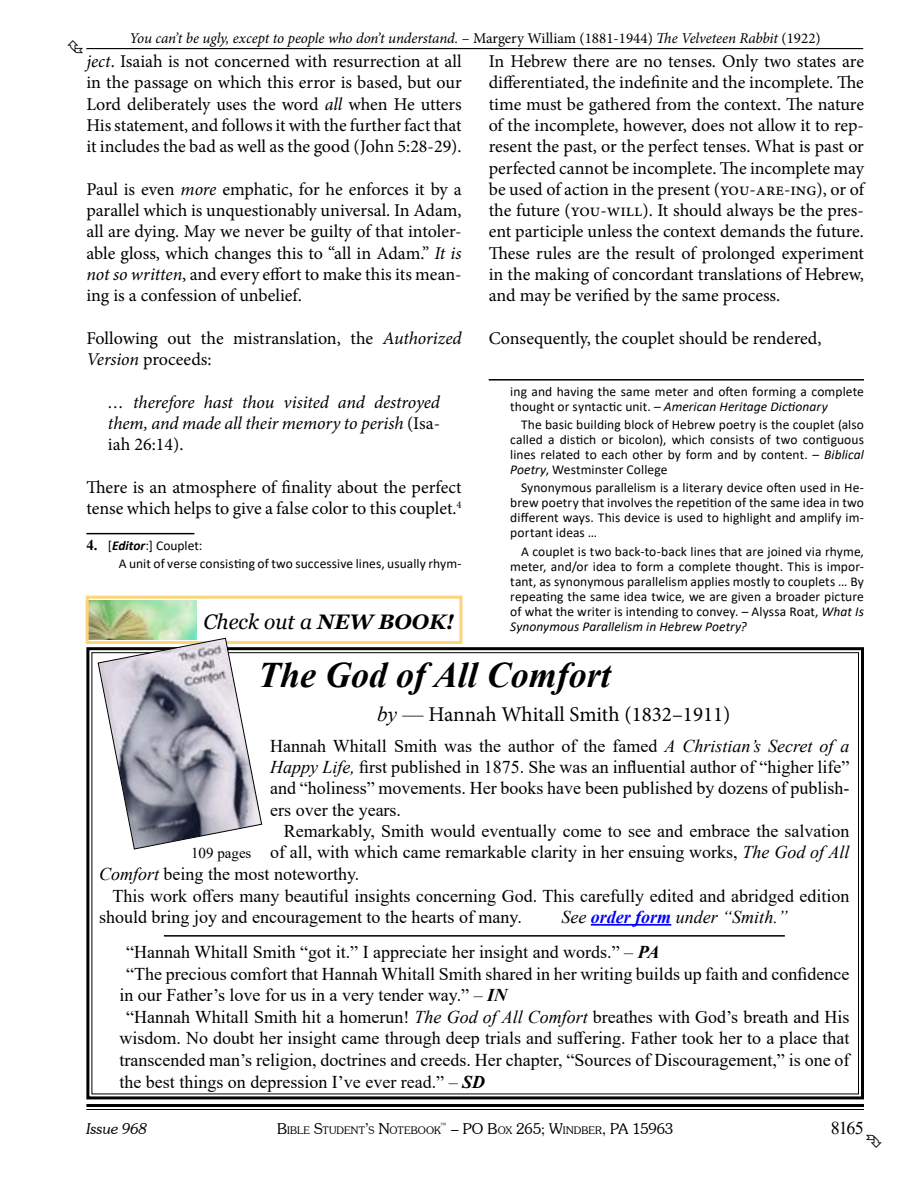
<style>
.page{position:relative;width:918px;height:1188px;background:#fff}
.page>*{position:absolute;margin:0;border:0;box-sizing:border-box;transform-origin:0 0}
.t1{font:italic 700 36px "Times New Roman";color:#000}
.t2{font:21px "Minion Pro";color:#000}
.t3{font:italic 21px "Georgia";color:#000}
.t4{font:18px/21.3px "Minion Pro";letter-spacing:-.005em;color:#000;text-align:justify}
.t5{font:18px/21.3px "Times New Roman";color:#000;text-align:justify}
.t6{font:italic 18px/21.3px "Minion Pro";letter-spacing:-.005em;color:#000;text-align:justify}
.t7{font:italic 18px "Times New Roman";color:#000}
.t8{font:italic 15px "Minion Pro";letter-spacing:-.005em;color:#000}
.t9{font:300 15px "Souvenir IT Cby BT";color:#000}
.t10{font:italic 300 15px "Souvenir IT Cby BT";letter-spacing:.005em;color:#000}
.t11{font:15px "Times New Roman";color:#000}
.t12{font:13.5px/15px "Calibri";letter-spacing:.005em;color:#000;text-align:justify}
.t13{font:300 10.5px "Souvenir IT Cby BT";letter-spacing:.015em;color:#000}
.t14{font:300 8.7px "Souvenir IT Cby BT";color:#000}
.s1{font-style:normal}
.s2{font-style:italic}
.s3{font-family:"Times New Roman";font-weight:700;font-size:15px}
.s4{font-weight:700;font-style:italic}
.s5{font-weight:700}
.s6{font-family:"Times New Roman";font-style:italic}
.s7{font-family:"Times New Roman"}
.s8{font-weight:700;color:#00f}
.s9{font-size:15px}
.s10{font-size:10.5px}
</style>
<div class="page">
<hr style="left:86px;top:1104px;width:778px;height:3px;background:#000">
<hr style="left:86px;top:1109px;width:778px;height:1px;background:#000">
<hr style="left:86px;top:48px;width:777px;height:1px;background:#000">
<img style="left:90px;top:600px;width:107px;height:39px">
<div style="left:86px;top:596px;width:376px;height:48px;border:3px solid #ffd478"></div>
<hr style="left:86px;top:533px;width:108px;height:1px;background:#000">
<svg style="left:86px;top:647px;width:778px;height:453px"></svg>
<hr style="left:591px;top:924px;width:80px;height:2px;background:#00f">
<svg style="left:98px;top:638px;width:164px;height:211px"></svg>
<hr style="left:164px;top:935px;width:621px;height:2px;background:#000">
<hr style="left:489px;top:379px;width:375px;height:2px;background:#000">
<p class="t8" style="left:130px;top:28px;width:693px">You can’t be ugly, except to people who don’t understand. <span class="s1">– Margery William (1881-1944)</span> The Velveteen Rabbit <span class="s1">(1922)</span></p>
<p class="t4" style="left:86px;top:51px;width:377px"><span class="s2">ject</span>. Isaiah is not concerned with resurrection at all in the passage on which this error is based, but our Lord deliberately uses the word <span class="s2">all</span> when He utters His statement, and follows it with the further fact that it includes the bad as well as the good (John 5:28-29).</p>
<p class="t4" style="left:86px;top:179px;width:377px">Paul is even <span class="s2">more</span> emphatic, for he enforces it by a parallel which is unquestionably universal. In Adam, all are dying. May we never be guilty of that intoler&shy;able gloss, which changes this to “all in Adam.” <span class="s2">It is not so written</span>, and every effort to make this its mean&shy;ing is a confession of unbelief.</p>
<p class="t4" style="left:86px;top:328px;width:377px">Following out the mistranslation, the <span class="s2">Authorized<br>Version</span> proceeds:</p>
<p class="t6" style="left:108px;top:391px;width:334px">… therefore hast thou visited and destroyed them, and made all their memory to perish <span class="s1">(Isa&shy;iah 26:14).</span></p>
<p class="t4" style="left:86px;top:477px;width:377px">There is an atmosphere of finality about the perfect tense which helps to give a false color to this couplet.<sup>4</sup></p>
<p class="t12" style="left:119px;top:536px;width:344px;line-height:18.3px;text-indent:-32px"><span class="s3">4.</span> [<span class="s4">Editor</span>:] Couplet:<br>A unit of verse consisting of two successive lines, usually rhym-</p>
<p class="t3" style="left:203px;top:608px;width:252px">Check out a <span class="s5">NEW BOOK!</span></p>
<p class="t4" style="left:489px;top:51px;width:377px">In Hebrew there are no tenses. Only two states are differentiated, the indefinite and the incomplete. The time must be gathered from the context. The nature of the incomplete, however, does not allow it to rep&shy;resent the past, or the perfect tenses. What is past or perfected cannot be incomplete. The incomplete may be used of action in the present (you-are-ing), or of the future (you-will). It should always be the pres&shy;ent participle unless the context demands the future.<br>These rules are the result of prolonged experiment in the making of concordant translations of Hebrew, and may be verified by the same process.</p>
<p class="t4" style="left:489px;top:328px;width:334px">Consequently, the couplet should be rendered,</p>
<p class="t12" style="left:510px;top:384px;width:355px">ing and having the same meter and often forming a complete thought or syntactic unit. – <span class="s2">American Heritage Dictionary</span></p>
<p class="t12" style="left:510px;top:417px;width:355px;text-indent:11px">The basic building block of Hebrew poetry is the couplet (also called a distich or bicolon), which consists of two contiguous lines related to each other by form and by content. – <span class="s2">Biblical Poetry</span>, Westminster College</p>
<p class="t12" style="left:510px;top:480px;width:355px;text-indent:11px">Synonymous parallelism is a literary device often used in He&shy;brew poetry that involves the repetition of the same idea in two different ways. This device is used to highlight and amplify im&shy;portant ideas …</p>
<p class="t12" style="left:510px;top:543px;width:355px;text-indent:11px">A couplet is two back-to-back lines that are joined via rhyme, meter, and/or idea to form a complete thought. This is impor&shy;tant, as synonymous parallelism applies mostly to couplets … By repeating the same idea twice, we are given a broader picture of what the writer is intending to convey. – Alyssa Roat, <span class="s2">What Is Synonymous Parallelism in Hebrew Poetry?</span></p>
<p class="t11" style="left:191px;top:842px;width:62px">109 pages</p>
<h1 class="t1" style="left:258px;top:650px;width:354px">The God of All Comfort</h1>
<p class="t2" style="left:377px;top:701px;width:355px"><span class="s6">by</span> <span class="s7">—</span> Hannah Whitall Smith (1832–1911)</p>
<p class="t5" style="left:270px;top:734px;width:581px">Hannah Whitall Smith was the author of the famed <span class="s2">A Christian’s Secret of a Happy Life,</span> first published in 1875. She was an influential author of “higher life” and “holiness” movements. Her books have been published by dozens of publish&shy;ers over the years.</p>
<p class="t5" style="left:270px;top:820px;width:581px;text-align:right">Remarkably, Smith would eventually come to see and embrace the salvation of all, with which came remarkable clarity in her ensuing works, <span class="s2">The God of All</span></p>
<p class="t5" style="left:99px;top:863px;width:262px"><span class="s2">Comfort</span> being the most noteworthy.</p>
<p class="t5" style="left:113px;top:884px;width:738px">This work offers many beautiful insights concerning God. This carefully edited and abridged edition</p>
<p class="t5" style="left:99px;top:906px;width:424px">should bring joy and encouragement to the hearts of many.</p>
<p class="t5" style="left:126px;top:941px;width:535px">“Hannah Whitall Smith “got it.” I appreciate her insight and words.” – <span class="s4">PA</span></p>
<p class="t5" style="left:126px;top:962px;width:725px">“The precious comfort that Hannah Whitall Smith shared in her writing builds up faith and confidence</p>
<p class="t5" style="left:119px;top:984px;width:389px">in our Father’s love for us in a very tender way.” – <span class="s4">IN</span></p>
<p class="t5" style="left:126px;top:1005px;width:725px">“Hannah Whitall Smith hit a homerun! <span class="s2">The God of All Comfort</span> breathes with God’s breath and His</p>
<p class="t5" style="left:119px;top:1027px;width:732px">wisdom. No doubt her insight came through deep trials and suffering. Father took her to a place that</p>
<p class="t5" style="left:119px;top:1049px;width:732px">transcended man’s religion, doctrines and creeds. Her chapter, “Sources of Discouragement,” is one of</p>
<p class="t5" style="left:119px;top:1070px;width:367px">the best things on depression I’ve ever read.” – <span class="s4">SD</span></p>
<p class="t7" style="left:561px;top:904px;width:228px">See <span class="s8">order form</span> under “Smith.”</p>
<p class="t13" style="left:277px;top:1124px;width:165px"><span class="s9">B</span>IBLE <span class="s9">S</span>TUDENT<span class="s9">’</span>S <span class="s9">N</span>OTEBOOK</p>
<p class="t5" style="left:831px;top:1117px;width:35px">8165</p>
<p class="t14" style="left:440px;top:1121px;width:9px">™</p>
<p class="t10" style="left:86px;top:1119px;width:62px">Issue 968</p>
<p class="t9" style="left:451px;top:1119px;width:224px">– PO B<span class="s10">OX</span> 265; W<span class="s10">INDBER</span>, PA 15963</p>
</div>
